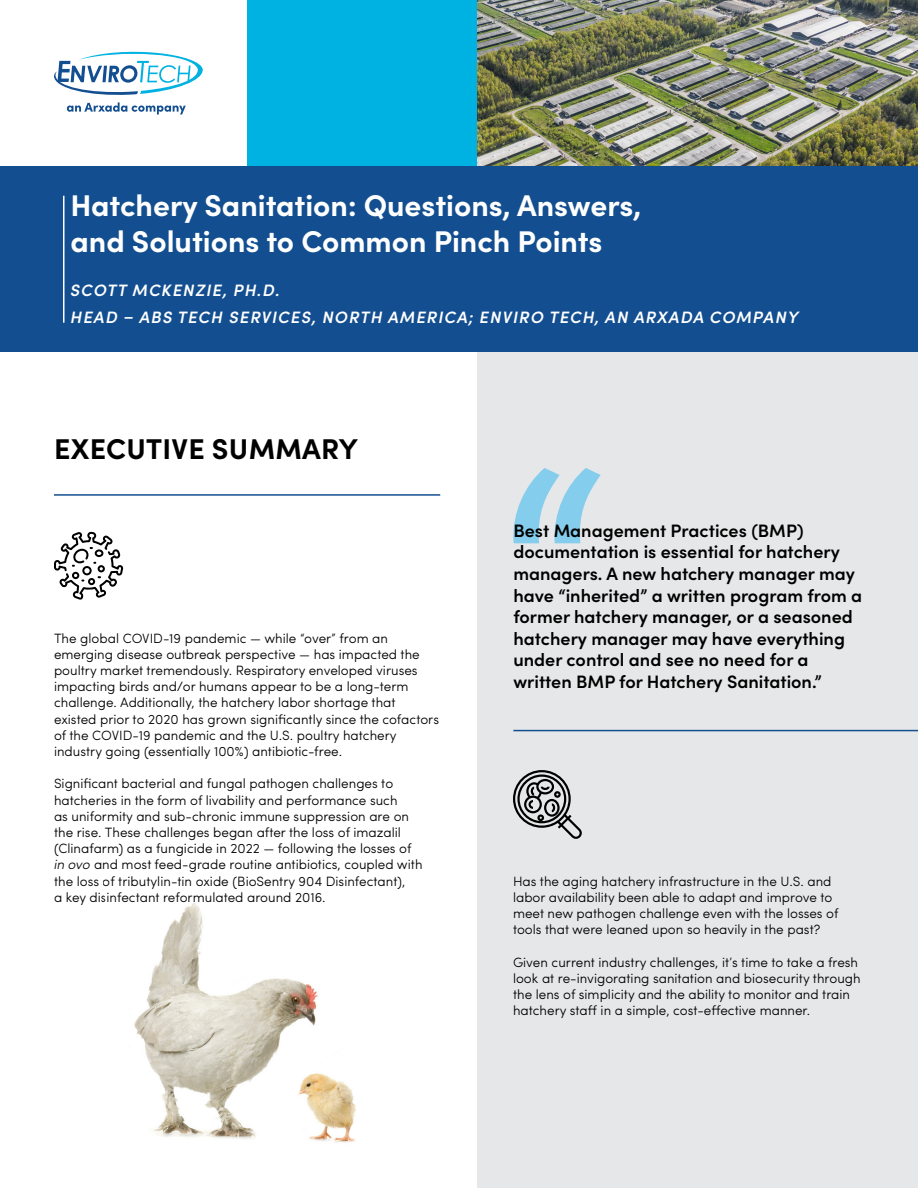
<style>
.page{position:relative;width:918px;height:1188px;background:#fff}
.page>*{position:absolute;margin:0;border:0;box-sizing:border-box;transform-origin:0 0}
.t1{font:700 30px/36px "Sofia Pro";color:#fff}
.t2{font:700 28.65px "Sofia Pro";letter-spacing:.01em;color:#000}
.t3{font:600 18px/21.6px "Sofia Pro";color:#000}
.t4{font:italic 600 16.5px/27px "Sofia Pro";letter-spacing:.07em;color:#fff}
.t5{font:300 13.5px/16.2px "Sofia Pro";color:#000}
.s1{font-style:italic}
</style>
<div class="page">
<div style="left:477px;top:352px;width:441px;height:836px;background:#e6e7e8"></div>
<img style="left:477px;top:0;width:441px;height:166px">
<div style="left:247px;top:0;width:230px;height:181px;background:#00b2e2"></div>
<div style="left:0;top:166px;width:918px;height:186px;background:#134f90"></div>
<hr style="left:63px;top:196px;width:1px;height:127px;background:#fff">
<hr style="left:54px;top:494px;width:386px;height:2px;background:#134f90">
<hr style="left:513px;top:730px;width:405px;height:1px;background:#134f90">
<svg style="left:513px;top:468px;width:88px;height:75px"></svg>
<svg style="left:54px;top:51px;width:149px;height:64px"></svg>
<svg style="left:513px;top:770px;width:69px;height:69px"></svg>
<svg style="left:54px;top:532px;width:69px;height:68px"></svg>
<img style="left:134px;top:902px;width:222px;height:241px">
<h1 class="t1" style="left:70px;top:186px;width:572px">Hatchery Sanitation: Questions, Answers, and Solutions to Common Pinch Points</h1>
<p class="t4" style="left:71px;top:275px;width:730px">SCOTT MCKENZIE, PH.D.<br>HEAD – ABS TECH SERVICES, NORTH AMERICA; ENVIRO TECH, AN ARXADA COMPANY</p>
<h2 class="t2" style="left:54px;top:426px;width:306px">EXECUTIVE SUMMARY</h2>
<p class="t5" style="left:54px;top:629px;width:387px">The global COVID-19 pandemic — while “over” from an emerging disease outbreak perspective — has impacted the poultry market tremendously. Respiratory enveloped viruses impacting birds and/or humans appear to be a long-term challenge. Additionally, the hatchery labor shortage that existed prior to 2020 has grown significantly since the cofactors of the COVID-19 pandemic and the U.S. poultry hatchery industry going (essentially 100%) antibiotic-free.</p>
<p class="t5" style="left:54px;top:775px;width:370px">Significant bacterial and fungal pathogen challenges to hatcheries in the form of livability and performance such<br>as uniformity and sub-chronic immune suppression are on the rise. These challenges began after the loss of imazalil (Clinafarm) as a fungicide in 2022 — following the losses of <span class="s1">in ovo</span> and most feed-grade routine antibiotics, coupled with the loss of tributylin-tin oxide (BioSentry 904 Disinfectant),<br>a key disinfectant reformulated around 2016.</p>
<p class="t3" style="left:513px;top:518px;width:350px">Best Management Practices (BMP) documentation is essential for hatchery managers. A new hatchery manager may have “inherited” a written program from a former hatchery manager, or a seasoned hatchery manager may have everything under control and see no need for a written BMP for Hatchery Sanitation.”</p>
<p class="t5" style="left:513px;top:872px;width:327px">Has the aging hatchery infrastructure in the U.S. and labor availability been able to adapt and improve to meet new pathogen challenge even with the losses of tools that were leaned upon so heavily in the past?</p>
<p class="t5" style="left:513px;top:953px;width:349px">Given current industry challenges, it’s time to take a fresh look at re-invigorating sanitation and biosecurity through the lens of simplicity and the ability to monitor and train hatchery staff in a simple, cost-effective manner.</p>
</div>
